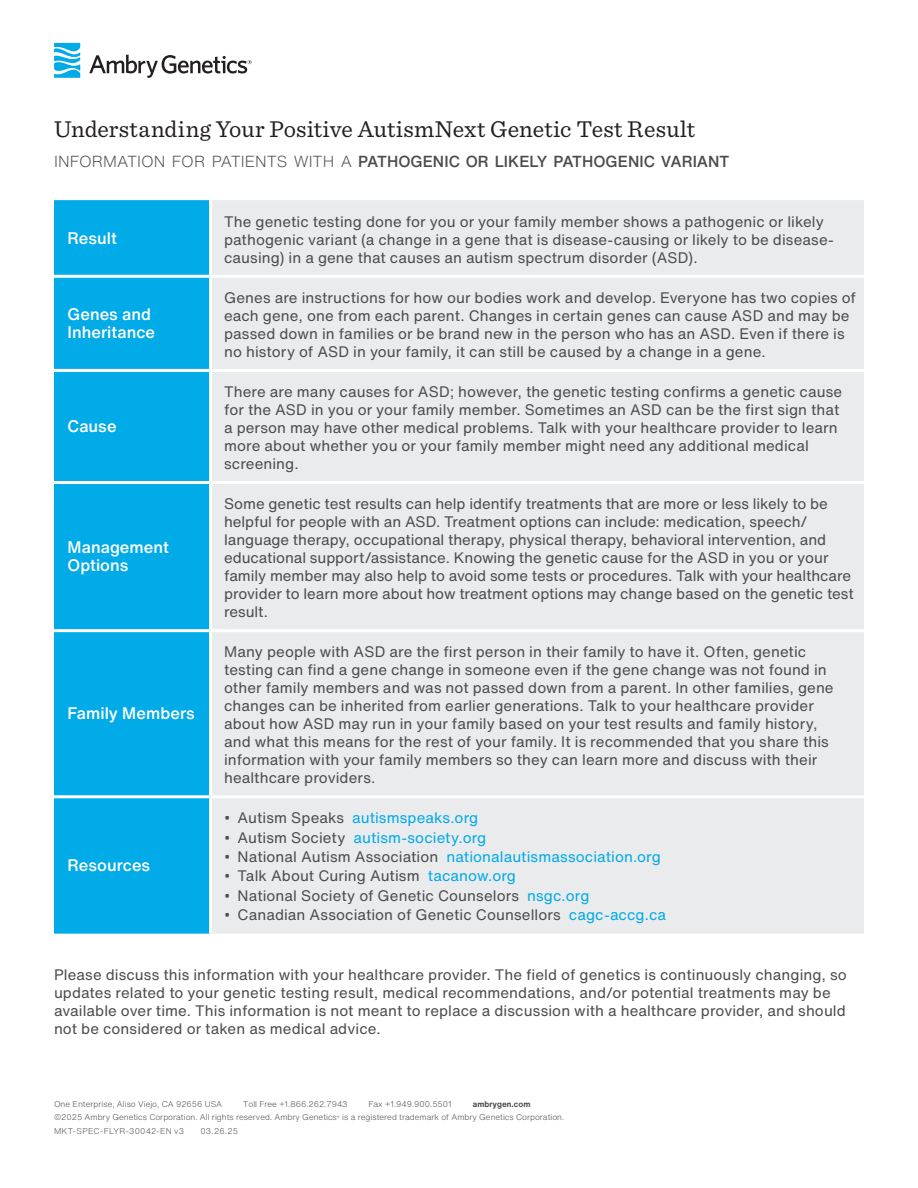
<style>
.page{position:relative;width:918px;height:1188px;background:#fff}
.page>*{position:absolute;margin:0;border:0;box-sizing:border-box;transform-origin:0 0}
.Titles{font:24px "Sentinel";letter-spacing:.005em;color:#231f20}
.t1{font:500 16.5px/18px "Helvetica Now Text";color:#fff}
.t2{font:500 15.75px "Helvetica Now Text";letter-spacing:-.005em;color:#4b4c4d}
.Body_Copy{font:15px/18px "Helvetica Now Text";letter-spacing:.005em;color:#4b4c4d}
.Bullet_copy{font:15px/18px "Helvetica Now Text";letter-spacing:-.005em;color:#4b4c4d}
.Section_text{font:15px/18px "Helvetica Now Text";letter-spacing:.005em;color:#4b4c4d}
.t3{font:15px "Helvetica Now Text";letter-spacing:.005em;color:#00abe7}
.Body_Copy-2{font:300 8.25px "Helvetica Now Text";color:#4b4c4d}
.Body_Copy-3{font:300 8.25px "Helvetica Now Text";letter-spacing:.035em;color:#4b4c4d}
.Body_Copy-4{font:700 8.25px "Helvetica Now Text";color:#4b4c4d}
.s1{font-weight:300}
.s2{font-family:"Whitney";color:#4b4c4d}
.s3{color:#4b4c4d}
.s4{font-family:"Whitney"}
.s5{color:#00abe7}
</style>
<div class="page">
<div style="left:54px;top:200px;width:155px;height:734px;background:#00abe7"></div>
<div style="left:212px;top:200px;width:652px;height:734px;background:#eaebec"></div>
<hr style="left:54px;top:275px;width:157px;height:3px;background:#fff">
<hr style="left:54px;top:369px;width:157px;height:3px;background:#fff">
<hr style="left:54px;top:481px;width:157px;height:3px;background:#fff">
<hr style="left:54px;top:629px;width:157px;height:3px;background:#fff">
<hr style="left:54px;top:795px;width:157px;height:3px;background:#fff">
<hr style="left:211px;top:275px;width:653px;height:3px;background:#fff">
<hr style="left:211px;top:369px;width:653px;height:3px;background:#fff">
<hr style="left:211px;top:481px;width:653px;height:3px;background:#fff">
<hr style="left:211px;top:629px;width:653px;height:3px;background:#fff">
<hr style="left:211px;top:795px;width:653px;height:3px;background:#fff">
<svg style="left:54px;top:43px;width:26px;height:35px"></svg>
<svg style="left:89px;top:55px;width:163px;height:23px"></svg>
<p class="Titles" style="left:54px;top:111px;width:643px">Understanding Your Positive AutismNext Genetic Test Result</p>
<p class="t2" style="left:54px;top:149px;width:677px"><span class="s1">INFORMATION FOR PATIENTS WITH A</span> PATHOGENIC OR LIKELY PATHOGENIC VARIANT</p>
<p class="t1" style="left:68px;top:229px;width:51px">Result</p>
<p class="t1" style="left:68px;top:305px;width:89px">Genes and<br>Inheritance</p>
<p class="t1" style="left:68px;top:417px;width:51px">Cause</p>
<p class="t1" style="left:68px;top:538px;width:103px">Management<br>Options</p>
<p class="t1" style="left:68px;top:704px;width:129px">Family Members</p>
<p class="t1" style="left:68px;top:856px;width:84px">Resources</p>
<p class="Body_Copy" style="left:224px;top:212px;width:611px">The genetic testing done for you or your family member shows a pathogenic or likely pathogenic variant (a change in a gene that is disease-causing or likely to be disease&shy;causing) in a gene that causes an autism spectrum disorder (ASD).</p>
<p class="Body_Copy" style="left:224px;top:288px;width:633px">Genes are instructions for how our bodies work and develop. Everyone has two copies of each gene, one from each parent. Changes in certain genes can cause ASD and may be passed down in families or be brand new in the person who has an ASD. Even if there is no history of ASD in your family, it can still be caused by a change in a gene.</p>
<p class="Body_Copy" style="left:224px;top:382px;width:620px">There are many causes for ASD; however, the genetic testing confirms a genetic cause for the ASD in you or your family member. Sometimes an ASD can be the first sign that a person may have other medical problems. Talk with your healthcare provider to learn more about whether you or your family member might need any additional medical screening.</p>
<p class="Bullet_copy" style="left:224px;top:494px;width:631px">Some genetic test results can help identify treatments that are more or less likely to be helpful for people with an ASD. Treatment options can include: medication, speech/ language therapy, occupational therapy, physical therapy, behavioral intervention, and educational support/assistance. Knowing the genetic cause for the ASD in you or your family member may also help to avoid some tests or procedures. Talk with your healthcare provider to learn more about how treatment options may change based on the genetic test result.</p>
<p class="Body_Copy" style="left:224px;top:643px;width:611px">Many people with ASD are the first person in their family to have it. Often, genetic testing can find a gene change in someone even if the gene change was not found in other family members and was not passed down from a parent. In other families, gene changes can be inherited from earlier generations. Talk to your healthcare provider about how ASD may run in your family based on your test results and family history, and what this means for the rest of your family. It is recommended that you share this information with your family members so they can learn more and discuss with their healthcare providers.</p>
<p class="t3" style="left:224px;top:807px;width:256px"><span class="s2">•</span> <span class="s3">Autism Speaks</span> autismspeaks.org</p>
<p class="t3" style="left:224px;top:826px;width:264px"><span class="s2">•</span> <span class="s3">Autism Society</span> autism-society.org</p>
<p class="t3" style="left:224px;top:845px;width:438px"><span class="s2">•</span> <span class="s3">National Autism Association</span> nationalautismassociation.org</p>
<p class="Body_Copy" style="left:224px;top:867px;width:293px"><span class="s4">•</span> Talk About Curing Autism <span class="s5">tacanow.org</span></p>
<p class="Body_Copy" style="left:224px;top:886px;width:367px"><span class="s4">•</span> National Society of Genetic Counselors <span class="s5">nsgc.org</span></p>
<p class="Body_Copy" style="left:224px;top:905px;width:444px"><span class="s4">•</span> Canadian Association of Genetic Counsellors <span class="s5">cagc-accg.ca</span></p>
<p class="Section_text" style="left:54px;top:966px;width:794px">Please discuss this information with your healthcare provider. The field of genetics is continuously changing, so updates related to your genetic testing result, medical recommendations, and/or potential treatments may be available over time. This information is not meant to replace a discussion with a healthcare provider, and should not be considered or taken as medical advice.</p>
<p class="Body_Copy-2" style="left:54px;top:1098px;width:170px">One Enterprise, Aliso Viejo, CA 92656 USA</p>
<p class="Body_Copy-2" style="left:243px;top:1098px;width:106px">Toll Free +1.866.262.7943</p>
<p class="Body_Copy-2" style="left:369px;top:1098px;width:85px">Fax +1.949.900.5501</p>
<p class="Body_Copy-4" style="left:473px;top:1098px;width:59px">ambrygen.com</p>
<p class="Body_Copy-2" style="left:54px;top:1112px;width:512px">©2025 Ambry Genetics Corporation. All rights reserved. Ambry Genetics<sup>®</sup> is a registered trademark of Ambry Genetics Corporation.</p>
<p class="Body_Copy-3" style="left:54px;top:1125px;width:132px">MKT-SPEC-FLYR-30042-EN v3</p>
<p class="Body_Copy-2" style="left:200px;top:1125px;width:39px">03.26.25</p>
</div>
